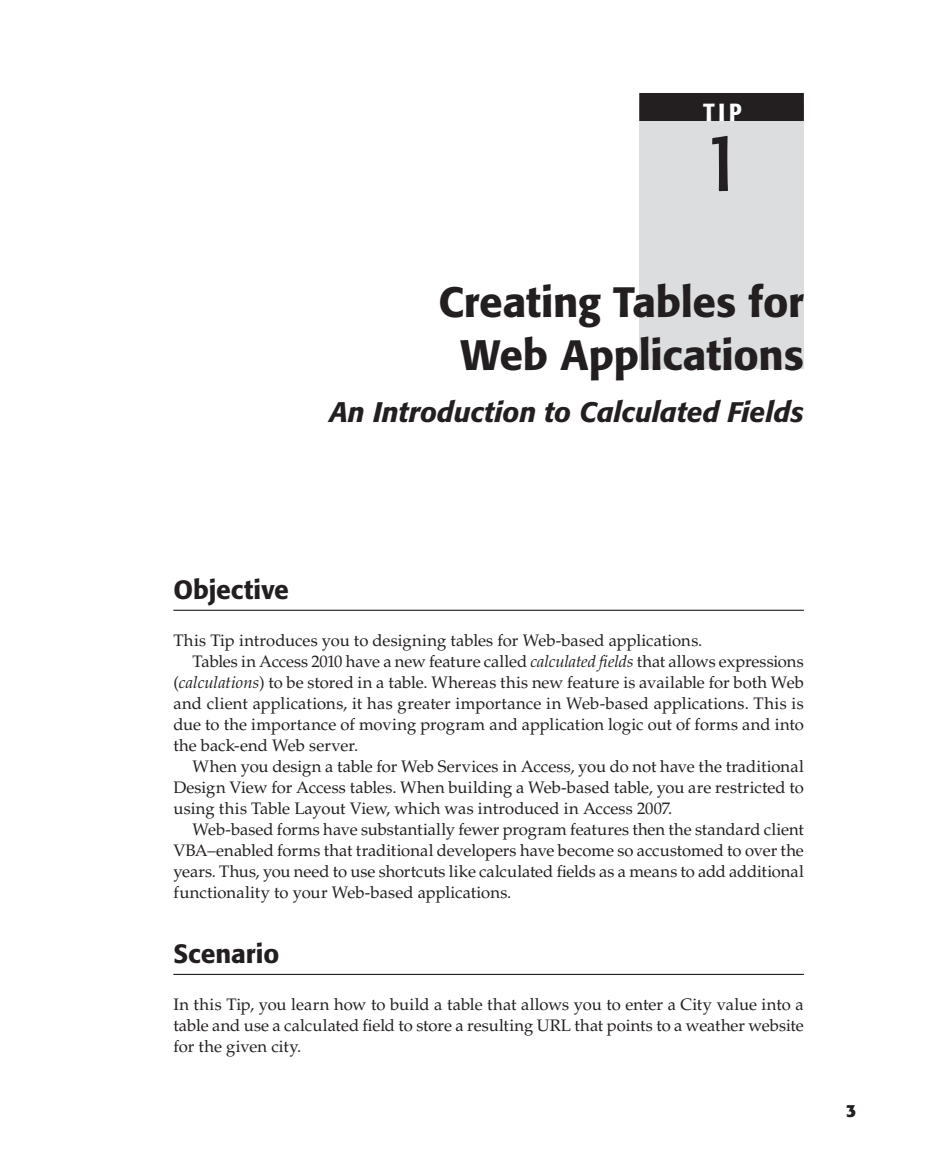
<style>
.page{position:relative;width:930px;height:1166px;background:#fff}
.page>*{position:absolute;margin:0;border:0;box-sizing:border-box;transform-origin:0 0}
.t1{font:condensed 84px "Formata";color:#231f20}
.t2{font:500 42px/52.5px "Formata";letter-spacing:-.005em;color:#231f20;text-align:center}
.t3{font:italic 500 28px "Formata";color:#231f20}
.t4{font:500 26.25px "Formata";color:#231f20}
.t5{font:500 condensed 24.5px "Formata";color:#fff}
.t6{font:700 17.5px "Formata";color:#231f20}
.t7{font:16.62px/21px "Palatino";color:#231f20;text-align:justify}
.s1{font-style:italic}
</style>
<div class="page">
<div style="left:639px;top:102px;width:164px;height:267px;background:#dcdddf"></div>
<div style="left:639px;top:93px;width:164px;height:28px;background:#231f20"></div>
<hr style="left:173px;top:609px;width:630px;height:2px;background:#231f20">
<hr style="left:173px;top:973px;width:630px;height:2px;background:#231f20">
<h3 class="t5" style="left:702px;top:97px;width:39px">Tip</h3>
<h1 class="t1" style="left:703px;top:112px;width:40px">1</h1>
<h2 class="t2" style="left:438px;top:276px;width:367px">Creating Tables for<br>Web Applications</h2>
<h3 class="t3" style="left:329px;top:395px;width:475px">An Introduction to Calculated Fields</h3>
<h3 class="t4" style="left:173px;top:573px;width:117px">Objective</h3>
<p class="t7" style="left:173px;top:630px;width:530px">This Tip introduces you to designing tables for Web-based applications.</p>
<p class="t7" style="left:193px;top:651px;width:612px">Tables in Access 2010 have a new feature called <span class="s1">calculated fields</span> that allows expressions</p>
<p class="t7" style="left:173px;top:672px;width:632px">(<span class="s1">calculations</span>) to be stored in a table. Whereas this new feature is available for both Web</p>
<p class="t7" style="left:173px;top:693px;width:632px">and client applications, it has greater importance in Web-based applications. This is</p>
<p class="t7" style="left:173px;top:714px;width:632px">due to the importance of moving program and application logic out of forms and into</p>
<p class="t7" style="left:173px;top:735px;width:186px">the back-end Web server.</p>
<p class="t7" style="left:193px;top:756px;width:612px">When you design a table for Web Services in Access, you do not have the traditional</p>
<p class="t7" style="left:173px;top:777px;width:632px">Design View for Access tables. When building a Web-based table, you are restricted to</p>
<p class="t7" style="left:173px;top:798px;width:500px">using this Table Layout View, which was introduced in Access 2007.</p>
<p class="t7" style="left:193px;top:819px;width:612px">Web-based forms have substantially fewer program features then the standard client</p>
<p class="t7" style="left:173px;top:840px;width:631px">VBA–enabled forms that traditional developers have become so accustomed to over the</p>
<p class="t7" style="left:173px;top:861px;width:631px">years. Thus, you need to use shortcuts like calculated fields as a means to add additional</p>
<p class="t7" style="left:173px;top:882px;width:339px">functionality to your Web-based applications.</p>
<h3 class="t4" style="left:173px;top:937px;width:107px">Scenario</h3>
<p class="t7" style="left:173px;top:994px;width:631px">In this Tip, you learn how to build a table that allows you to enter a City value into a table and use a calculated field to store a resulting URL that points to a weather website for the given city.</p>
<p class="t6" style="left:846px;top:1099px;width:12px">3</p>
</div>
